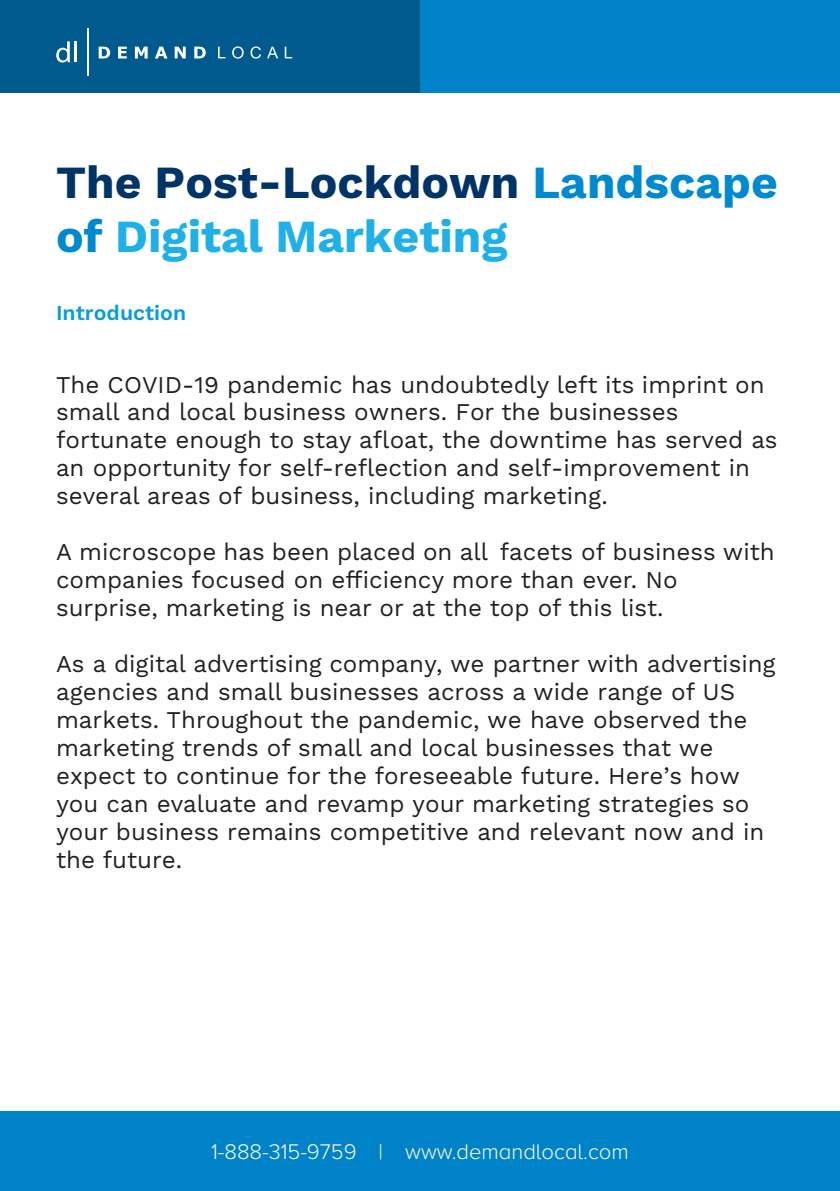
<style>
.page{position:relative;width:840px;height:1191px;background:#fff}
.page>*{position:absolute;margin:0;border:0;box-sizing:border-box;transform-origin:0 0}
.t1{font:700 46px/54.6px "Work Sans";color:#036}
.t2{font:24px/28px "Work Sans";color:#231f20}
.t3{font:300 22px "Proxima Nova A";color:#fff}
.t4{font:600 21.2px "Work Sans";color:#069edb}
.s1{color:#0089cf}
.s2{color:#1fb0e6}
</style>
<div class="page">
<div style="left:0;top:0;width:420px;height:92px;background:#005a8d"></div>
<div style="left:0;top:1111px;width:839px;height:80px;background:#0082c9"></div>
<div style="left:420px;top:0;width:419px;height:92px;background:#0082c9"></div>
<svg style="left:56px;top:41px;width:14px;height:22px"></svg>
<hr style="left:74px;top:41px;width:3px;height:21px;background:#fff">
<hr style="left:87px;top:29px;width:1px;height:47px;background:#fff">
<svg style="left:99px;top:47px;width:11px;height:11px"></svg>
<svg style="left:118px;top:47px;width:9px;height:11px"></svg>
<svg style="left:135px;top:47px;width:12px;height:11px"></svg>
<svg style="left:155px;top:47px;width:12px;height:11px"></svg>
<svg style="left:174px;top:47px;width:12px;height:11px"></svg>
<svg style="left:194px;top:47px;width:12px;height:11px"></svg>
<svg style="left:218px;top:47px;width:7px;height:11px"></svg>
<svg style="left:232px;top:46px;width:11px;height:13px"></svg>
<svg style="left:250px;top:46px;width:11px;height:13px"></svg>
<svg style="left:267px;top:47px;width:11px;height:11px"></svg>
<svg style="left:284px;top:47px;width:8px;height:11px"></svg>
<h1 class="t1" style="left:56px;top:157px;width:723px">The Post-Lockdown <span class="s1">Landscape of</span> <span class="s2">Digital Marketing</span></h1>
<p class="t4" style="left:56px;top:301px;width:132px">Introduction</p>
<p class="t2" style="left:56px;top:371px;width:722px">The COVID-19 pandemic has undoubtedly left its imprint on small and local business owners. For the businesses fortunate enough to stay afloat, the downtime has served as an opportunity for self-reflection and self-improvement in several areas of business, including marketing.</p>
<p class="t2" style="left:56px;top:539px;width:719px">A microscope has been placed on all facets of business with companies focused on efficiency more than ever. No surprise, marketing is near or at the top of this list.</p>
<p class="t2" style="left:56px;top:651px;width:720px">As a digital advertising company, we partner with advertising agencies and small businesses across a wide range of US markets. Throughout the pandemic, we have observed the marketing trends of small and local businesses that we expect to continue for the foreseeable future. Here’s how you can evaluate and revamp your marketing strategies so your business remains competitive and relevant now and in the future.</p>
<p class="t3" style="left:211px;top:1139px;width:419px">1-888-315-9759 | www.demandlocal.com</p>
</div>
